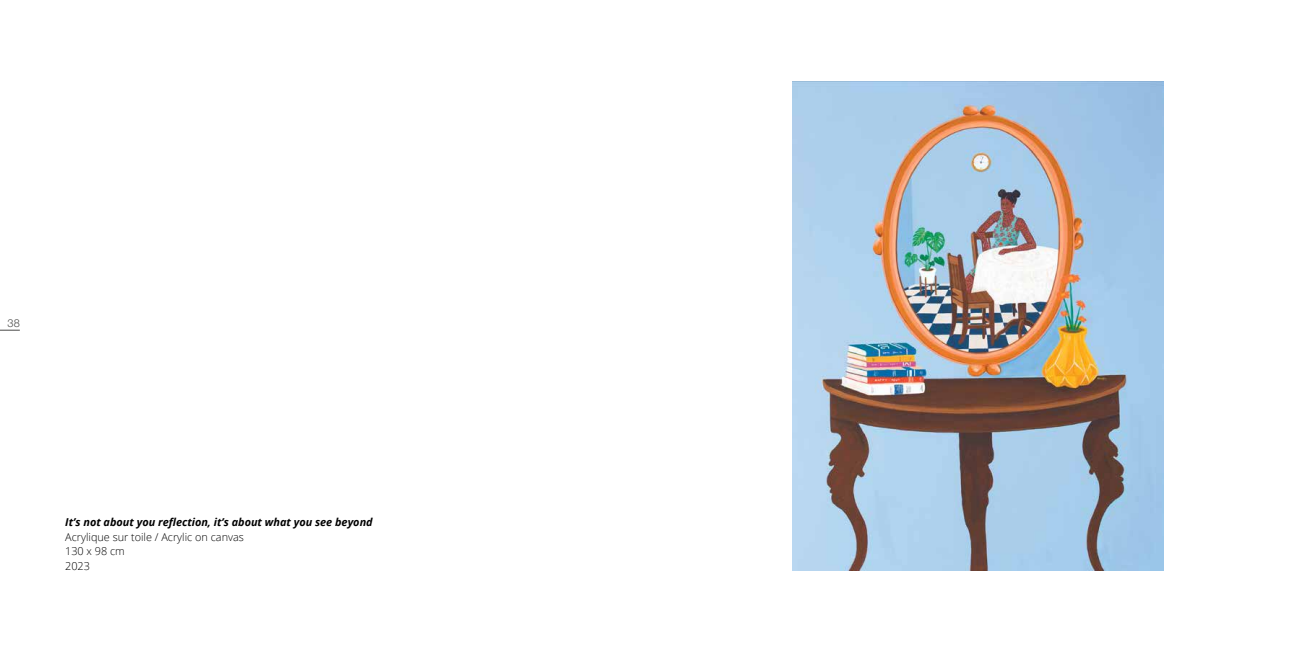
<style>
.page{position:relative;width:1304px;height:652px;background:#fff}
.page>*{position:absolute;margin:0;border:0;box-sizing:border-box;transform-origin:0 0}
.t1{font:300 11px "Helvetica Neue LT Std";color:#4a4a49}
.t2{font:italic 700 10.9px "Open Sans";color:#000}
.t3{font:300 10.9px/14.7px "Open Sans";color:#000}
</style>
<div class="page">
<img style="left:792px;top:82px;width:371px;height:489px">
<svg style="left:0;top:330px;width:20px;height:1px"></svg>
<p class="t1" style="left:8px;top:316px;width:14px">38</p>
<p class="t2" style="left:65px;top:514px;width:309px">It’s not about you reflection, it’s about what you see beyond</p>
<p class="t3" style="left:65px;top:529px;width:180px">Acrylique sur toile / Acrylic on canvas<br>130 x 98 cm<br>2023</p>
</div>
